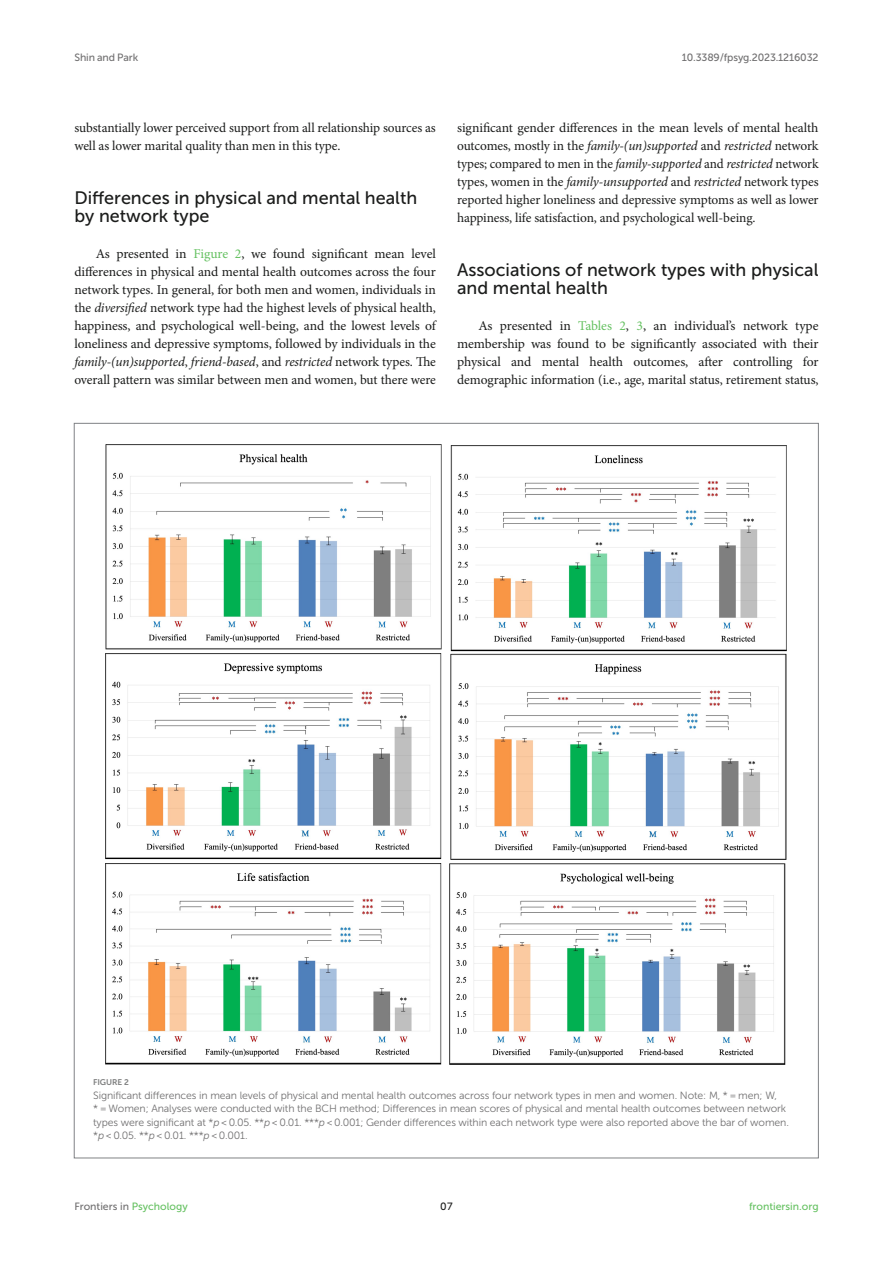
<style>
.page{position:relative;width:893px;height:1263px;background:#fff}
.page>*{position:absolute;margin:0;border:0;box-sizing:border-box;transform-origin:0 0}
.HEAD_2{font:18px/18px "Museo Sans 500";color:#1b1c1b}
.TEXT_FLUSH{font:13.5px/18px "Minion Pro";letter-spacing:-.005em;color:#1b1c1b;text-align:justify}
.TEXT{font:13.5px/18px "Minion Pro";letter-spacing:-.005em;color:#1b1c1b}
.FIG_LEG{font:10.5px/13.5px "Museo Sans 300";letter-spacing:-.01em;color:#706f70}
.t1{font:10.5px "Museo Sans 500";letter-spacing:-.015em;color:#706f70}
.t2{font:10.5px "Museo Sans 500";color:#65c161}
.t3{font:10.5px "Museo Sans 500";color:#1b1c1b}
.FIG_HD{font:8.25px "Museo Sans 700";letter-spacing:-.01em;color:#7e7f7f}
.s1{color:#65c161}
.s2{font-style:italic}
</style>
<div class="page">
<img style="left:105px;top:444px;width:682px;height:621px">
<p class="t1" style="left:74px;top:51px;width:65px">Shin and Park</p>
<p class="t1" style="left:682px;top:51px;width:138px">10.3389/fpsyg.2023.1216032</p>
<p class="TEXT" style="left:74px;top:119px;width:363px">substantially lower perceived support from all relationship sources as well as lower marital quality than men in this type.</p>
<p class="HEAD_2" style="left:74px;top:189px;width:344px">Differences in physical and mental health by network type</p>
<p class="TEXT_FLUSH" style="left:74px;top:245px;width:363px;text-indent:21px">As presented in <span class="s1">Figure 2</span>, we found significant mean level differences in physical and mental health outcomes across the four network types. In general, for both men and women, individuals in the <span class="s2">diversified</span> network type had the highest levels of physical health, happiness, and psychological well-being, and the lowest levels of loneliness and depressive symptoms, followed by individuals in the <span class="s2">family-(un)supported</span>, <span class="s2">friend-based</span>, and <span class="s2">restricted</span> network types. The overall pattern was similar between men and women, but there were</p>
<p class="TEXT_FLUSH" style="left:457px;top:119px;width:363px">significant gender differences in the mean levels of mental health outcomes, mostly in the <span class="s2">family-(un)supported</span> and <span class="s2">restricted</span> network types; compared to men in the <span class="s2">family-supported</span> and <span class="s2">restricted</span> network types, women in the <span class="s2">family-unsupported</span> and <span class="s2">restricted</span> network types reported higher loneliness and depressive symptoms as well as lower happiness, life satisfaction, and psychological well-being.</p>
<p class="HEAD_2" style="left:457px;top:261px;width:363px">Associations of network types with physical and mental health</p>
<p class="TEXT_FLUSH" style="left:457px;top:317px;width:363px;text-indent:21px">As presented in <span class="s1">Tables 2</span>, <span class="s1">3</span>, an individual’s network type membership was found to be significantly associated with their physical and mental health outcomes, after controlling for demographic information (i.e., age, marital status, retirement status,</p>
<p class="FIG_HD" style="left:93px;top:1077px;width:37px">FIGURE 2</p>
<p class="FIG_LEG" style="left:93px;top:1088px;width:697px">Significant differences in mean levels of physical and mental health outcomes across four network types in men and women. Note: M, * = men; W,<br>* = Women; Analyses were conducted with the BCH method; Differences in mean scores of physical and mental health outcomes between network types were significant at *<span class="s2">p</span> &lt; 0.05. **<span class="s2">p</span> &lt; 0.01. ***<span class="s2">p</span> &lt; 0.001; Gender differences within each network type were also reported above the bar of women. *<span class="s2">p</span> &lt; 0.05. **<span class="s2">p</span> &lt; 0.01. ***<span class="s2">p</span> &lt; 0.001.</p>
<p class="t1" style="left:74px;top:1200px;width:115px">Frontiers in <span class="s1">Psychology</span></p>
<p class="t3" style="left:440px;top:1200px;width:14px">07</p>
<p class="t2" style="left:749px;top:1200px;width:71px">frontiersin.org</p>
</div>
